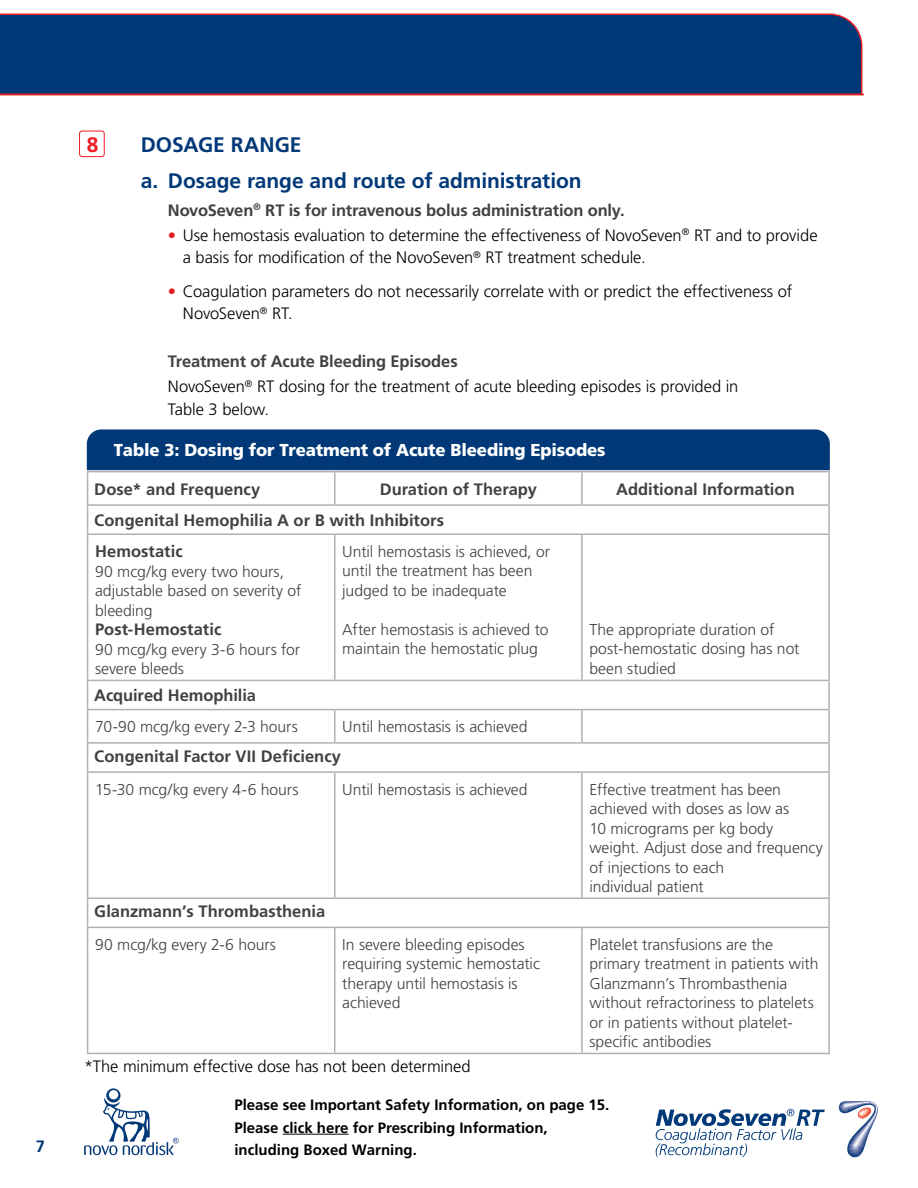
<style>
.page{position:relative;width:918px;height:1188px;background:#fff}
.page>*{position:absolute;margin:0;border:0;box-sizing:border-box;transform-origin:0 0}
.t1{font:700 21px/36px "Frutiger LT Std";letter-spacing:-.005em;color:#003878}
.t2{font:700 21px "Frutiger LT Std";color:#ed1d24}
.t3{font:900 17.25px "Frutiger LT Std";letter-spacing:-.01em;color:#fff}
.t4{font:300 16.5px/22.5px "Frutiger LT Std";letter-spacing:-.005em;color:#000}
.t5{font:700 16.5px/31.7px "Frutiger LT Std";color:#414042}
.t6{font:700 16.5px "Frutiger LT Std";color:#003878}
.t7{font:300 15.75px/19.5px "Frutiger LT Std";letter-spacing:-.005em;color:#414042}
.t8{font:700 15px/22.5px "Frutiger LT Std";color:#000}
.s1{color:#ed1d24}
.s2{font-weight:700;color:#414042}
</style>
<div class="page">
<svg style="left:84px;top:1088px;width:95px;height:67px"></svg>
<svg style="left:656px;top:1109px;width:169px;height:48px"></svg>
<svg style="left:839px;top:1101px;width:39px;height:56px"></svg>
<hr style="left:283px;top:1134px;width:66px;height:1px;background:#000">
<div style="left:0;top:13px;width:863px;height:83px;background:#003878"></div>
<hr style="left:0;top:94px;width:864px;height:1px;background:#ed1d24">
<hr style="left:87px;top:471px;width:248px;height:1px;background:#afb1b4">
<hr style="left:87px;top:472px;width:1px;height:32px;background:#afb1b4">
<hr style="left:335px;top:471px;width:247px;height:1px;background:#afb1b4">
<hr style="left:334px;top:472px;width:2px;height:32px;background:#afb1b4">
<hr style="left:582px;top:471px;width:248px;height:1px;background:#afb1b4">
<hr style="left:581px;top:472px;width:2px;height:32px;background:#afb1b4">
<hr style="left:828px;top:472px;width:2px;height:32px;background:#afb1b4">
<hr style="left:87px;top:504px;width:248px;height:2px;background:#afb1b4">
<svg style="left:87px;top:506px;width:1px;height:27px"></svg>
<hr style="left:335px;top:504px;width:247px;height:2px;background:#afb1b4">
<hr style="left:582px;top:504px;width:248px;height:2px;background:#afb1b4">
<hr style="left:828px;top:506px;width:2px;height:27px;background:#afb1b4">
<hr style="left:87px;top:533px;width:248px;height:2px;background:#afb1b4">
<hr style="left:87px;top:535px;width:1px;height:145px;background:#afb1b4">
<hr style="left:335px;top:533px;width:247px;height:2px;background:#afb1b4">
<hr style="left:334px;top:535px;width:2px;height:145px;background:#afb1b4">
<hr style="left:582px;top:533px;width:248px;height:2px;background:#afb1b4">
<hr style="left:581px;top:535px;width:2px;height:145px;background:#afb1b4">
<hr style="left:828px;top:535px;width:2px;height:145px;background:#afb1b4">
<hr style="left:87px;top:680px;width:248px;height:1px;background:#afb1b4">
<svg style="left:87px;top:681px;width:1px;height:28px"></svg>
<hr style="left:335px;top:680px;width:247px;height:1px;background:#afb1b4">
<hr style="left:582px;top:680px;width:248px;height:1px;background:#afb1b4">
<hr style="left:828px;top:681px;width:2px;height:28px;background:#afb1b4">
<hr style="left:87px;top:709px;width:248px;height:1px;background:#afb1b4">
<hr style="left:87px;top:710px;width:1px;height:32px;background:#afb1b4">
<hr style="left:335px;top:709px;width:247px;height:1px;background:#afb1b4">
<hr style="left:334px;top:710px;width:2px;height:32px;background:#afb1b4">
<hr style="left:582px;top:709px;width:248px;height:1px;background:#afb1b4">
<hr style="left:581px;top:710px;width:2px;height:32px;background:#afb1b4">
<hr style="left:828px;top:710px;width:2px;height:32px;background:#afb1b4">
<hr style="left:87px;top:742px;width:248px;height:2px;background:#afb1b4">
<svg style="left:87px;top:744px;width:1px;height:27px"></svg>
<hr style="left:335px;top:742px;width:247px;height:2px;background:#afb1b4">
<hr style="left:582px;top:742px;width:248px;height:2px;background:#afb1b4">
<hr style="left:828px;top:744px;width:2px;height:27px;background:#afb1b4">
<hr style="left:87px;top:771px;width:248px;height:2px;background:#afb1b4">
<hr style="left:87px;top:773px;width:1px;height:124px;background:#afb1b4">
<hr style="left:335px;top:771px;width:247px;height:2px;background:#afb1b4">
<hr style="left:334px;top:773px;width:2px;height:124px;background:#afb1b4">
<hr style="left:582px;top:771px;width:248px;height:2px;background:#afb1b4">
<hr style="left:581px;top:773px;width:2px;height:124px;background:#afb1b4">
<hr style="left:828px;top:773px;width:2px;height:124px;background:#afb1b4">
<hr style="left:87px;top:897px;width:248px;height:2px;background:#afb1b4">
<svg style="left:87px;top:899px;width:1px;height:28px"></svg>
<hr style="left:335px;top:897px;width:247px;height:2px;background:#afb1b4">
<hr style="left:582px;top:897px;width:248px;height:2px;background:#afb1b4">
<hr style="left:828px;top:899px;width:2px;height:28px;background:#afb1b4">
<hr style="left:87px;top:927px;width:248px;height:1px;background:#afb1b4">
<hr style="left:87px;top:928px;width:1px;height:125px;background:#afb1b4">
<hr style="left:335px;top:927px;width:247px;height:1px;background:#afb1b4">
<hr style="left:334px;top:928px;width:2px;height:125px;background:#afb1b4">
<hr style="left:582px;top:927px;width:248px;height:1px;background:#afb1b4">
<hr style="left:581px;top:928px;width:2px;height:125px;background:#afb1b4">
<hr style="left:828px;top:928px;width:2px;height:125px;background:#afb1b4">
<hr style="left:87px;top:1053px;width:248px;height:1px;background:#afb1b4">
<hr style="left:335px;top:1053px;width:247px;height:1px;background:#afb1b4">
<hr style="left:582px;top:1053px;width:248px;height:1px;background:#afb1b4">
<div style="left:87px;top:429px;width:743px;height:41px;background:#003878"></div>
<div style="left:79px;top:131px;width:26px;height:26px;border:1px solid #ed1d24;border-radius:3px"></div>
<p class="t6" style="left:36px;top:1136px;width:11px">7</p>
<h1 class="t2" style="left:87px;top:132px;width:13px">8</h1>
<h1 class="t1" style="left:141px;top:127px;width:442px">DOSAGE RANGE<br>a. Dosage range and route of administration</h1>
<p class="t5" style="left:168px;top:194px;width:458px">NovoSeven<sup>®</sup> RT is for intravenous bolus administration only.</p>
<p class="t4" style="left:183px;top:224px;width:636px;text-indent:-15px"><span class="s1">•</span> Use hemostasis evaluation to determine the effectiveness of NovoSeven<sup>®</sup> RT and to provide a basis for modification of the NovoSeven<sup>®</sup> RT treatment schedule.</p>
<p class="t4" style="left:183px;top:280px;width:611px;text-indent:-15px"><span class="s1">•</span> Coagulation parameters do not necessarily correlate with or predict the effectiveness of<br>NovoSeven<sup>®</sup> RT.</p>
<p class="t4" style="left:168px;top:349px;width:572px;line-height:25.2px"><span class="s2">Treatment of Acute Bleeding Episodes<br></span>NovoSeven<sup>®</sup> RT dosing for the treatment of acute bleeding episodes is provided in</p>
<p class="t4" style="left:168px;top:398px;width:103px">Table 3 below.</p>
<p class="t3" style="left:114px;top:440px;width:493px">Table 3: Dosing for Treatment of Acute Bleeding Episodes</p>
<p class="t5" style="left:94px;top:473px;width:168px">Dose* and Frequency</p>
<p class="t5" style="left:380px;top:473px;width:159px">Duration of Therapy</p>
<p class="t5" style="left:616px;top:473px;width:180px">Additional Information</p>
<p class="t5" style="left:94px;top:504px;width:351px">Congenital Hemophilia A or B with Inhibitors<br>Hemostatic</p>
<p class="t7" style="left:95px;top:562px;width:208px">90 mcg/kg every two hours, adjustable based on severity of bleeding</p>
<p class="t5" style="left:95px;top:614px;width:128px">Post-Hemostatic</p>
<p class="t7" style="left:95px;top:640px;width:206px">90 mcg/kg every 3-6 hours for severe bleeds</p>
<p class="t7" style="left:342px;top:542px;width:209px">Until hemostasis is achieved, or until the treatment has been judged to be inadequate</p>
<p class="t7" style="left:342px;top:620px;width:208px">After hemostasis is achieved to maintain the hemostatic plug</p>
<p class="t7" style="left:589px;top:620px;width:212px">The appropriate duration of post-hemostatic dosing has not been studied</p>
<p class="t5" style="left:94px;top:680px;width:163px">Acquired Hemophilia</p>
<p class="t7" style="left:95px;top:717px;width:204px">70-90 mcg/kg every 2-3 hours</p>
<p class="t7" style="left:342px;top:717px;width:187px">Until hemostasis is achieved</p>
<p class="t5" style="left:94px;top:741px;width:248px">Congenital Factor VII Deficiency</p>
<p class="t7" style="left:95px;top:780px;width:205px">15-30 mcg/kg every 4-6 hours</p>
<p class="t7" style="left:342px;top:780px;width:187px">Until hemostasis is achieved</p>
<p class="t7" style="left:589px;top:780px;width:235px">Effective treatment has been achieved with doses as low as<br>10 micrograms per kg body weight. Adjust dose and frequency of injections to each<br>individual patient</p>
<p class="t5" style="left:94px;top:896px;width:232px">Glanzmann’s Thrombasthenia</p>
<p class="t7" style="left:95px;top:935px;width:182px">90 mcg/kg every 2-6 hours</p>
<p class="t7" style="left:342px;top:935px;width:199px">In severe bleeding episodes requiring systemic hemostatic therapy until hemostasis is achieved</p>
<p class="t7" style="left:589px;top:935px;width:230px">Platelet transfusions are the primary treatment in patients with<br>Glanzmann’s Thrombasthenia without refractoriness to platelets or in patients without platelet&shy;specific antibodies</p>
<p class="t4" style="left:84px;top:1055px;width:388px">*The minimum effective dose has not been determined</p>
<p class="t8" style="left:234px;top:1094px;width:377px">Please see Important Safety Information, on page 15.<br>Please click here for Prescribing Information, including Boxed Warning.</p>
</div>
